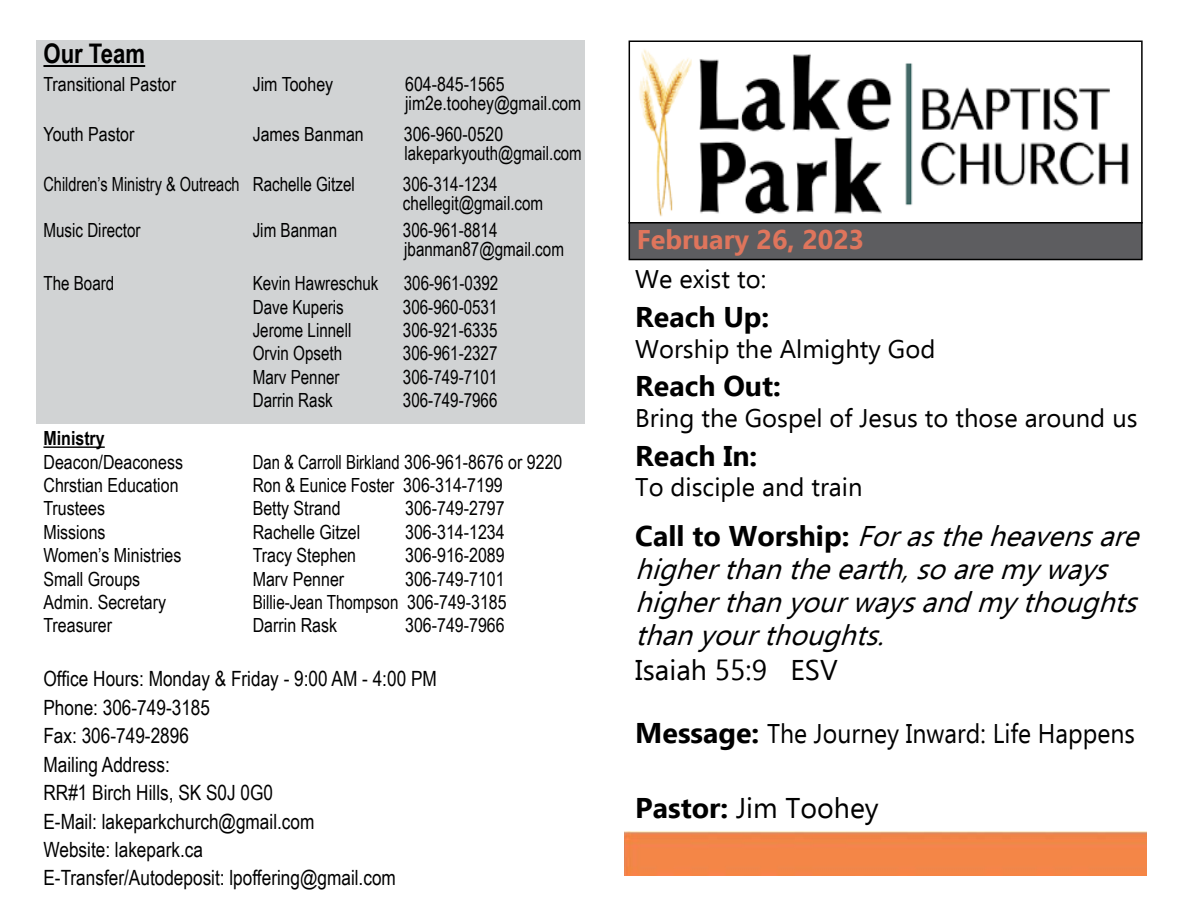
<style>
.page{position:relative;width:1188px;height:918px;background:#fff}
.page>*{position:absolute;margin:0;border:0;box-sizing:border-box;transform-origin:0 0}
.t1{font:italic 28.5px/33px "Ebrima";color:#000}
.t2{font:28.5px "Ebrima";color:#000}
.t3{font:700 28.5px "Ebrima";color:#000}
.t4{font:27px "Ebrima";color:#000;scale:.92 1}
.t5{font:700 27px "Ebrima";color:#df755c}
.t6{font:700 27px "Arial Narrow";color:#000}
.t7{font:25.5px "Ebrima";color:#000}
.t8{font:21px/28.5px "Arial Narrow";color:#000}
.t9{font:19.5px/18.9px "Arial Narrow";color:#000}
.t10{font:19.5px/18.9px "Arial Narrow";color:#000;scale:.95 1}
.t11{font:19.5px "Arial Narrow";color:#000;scale:.91 1}
.t12{font:19.5px "Arial Narrow";color:#000;scale:.93 1}
.t13{font:19.5px "Arial Narrow";color:#000;scale:.96 1}
.t14{font:700 19.5px "Arial Narrow";color:#000}
.s1{font-weight:700;font-style:normal}
.s2{font-weight:700;font-size:28.5px}
.s3{font-weight:700}
</style>
<div class="page">
<div style="left:624px;top:832px;width:523px;height:44px;background:#f48647"></div>
<img style="left:639px;top:49px;width:490px;height:168px">
<div style="left:629px;top:40px;width:514px;height:184px;border:2px solid #000"></div>
<div style="left:629px;top:223px;width:513px;height:37px;background:#5d5d60"></div>
<div style="left:629px;top:222px;width:514px;height:38px;border:2px solid #000"></div>
<div style="left:37px;top:40px;width:548px;height:384px;background:#d1d3d4"></div>
<hr style="left:43px;top:65px;width:102px;height:2px;background:#000">
<hr style="left:43px;top:446px;width:62px;height:2px;background:#000">
<h2 class="t6" style="left:43px;top:33px;width:103px">Our Team</h2>
<p class="t9" style="left:43px;top:74px;width:134px">Transitional Pastor</p>
<p class="t9" style="left:253px;top:74px;width:82px">Jim Toohey</p>
<p class="t9" style="left:405px;top:74px;width:178px">604-845-1565 jim2e.toohey@gmail.com</p>
<p class="t9" style="left:43px;top:124px;width:92px">Youth Pastor</p>
<p class="t9" style="left:253px;top:124px;width:113px">James Banman</p>
<p class="t9" style="left:404px;top:124px;width:180px">306-960-0520 lakeparkyouth@gmail.com</p>
<p class="t11" style="left:43px;top:169px;width:344px">Children’s Ministry &amp; Outreach Rachelle Gitzel</p>
<p class="t10" style="left:403px;top:174px;width:149px">306-314-1234 chellegit@gmail.com</p>
<p class="t10" style="left:43px;top:220px;width:104px">Music Director</p>
<p class="t10" style="left:253px;top:220px;width:90px">Jim Banman</p>
<p class="t10" style="left:403px;top:220px;width:171px">306-961-8814 jbanman87@gmail.com</p>
<p class="t10" style="left:43px;top:273px;width:76px">The Board</p>
<p class="t10" style="left:253px;top:273px;width:134px">Kevin Hawreschuk</p>
<p class="t10" style="left:404px;top:273px;width:101px">306-961-0392</p>
<p class="t10" style="left:253px;top:297px;width:97px">Dave Kuperis</p>
<p class="t10" style="left:403px;top:297px;width:101px">306-960-0531</p>
<p class="t10" style="left:253px;top:320px;width:105px">Jerome Linnell</p>
<p class="t10" style="left:403px;top:320px;width:101px">306-921-6335</p>
<p class="t10" style="left:253px;top:343px;width:96px">Orvin Opseth</p>
<p class="t10" style="left:403px;top:343px;width:101px">306-961-2327</p>
<p class="t10" style="left:253px;top:367px;width:93px">Marv Penner</p>
<p class="t10" style="left:403px;top:367px;width:101px">306-749-7101</p>
<p class="t10" style="left:253px;top:390px;width:86px">Darrin Rask</p>
<p class="t10" style="left:403px;top:390px;width:101px">306-749-7966</p>
<p class="t14" style="left:43px;top:423px;width:63px">Ministry</p>
<p class="t9" style="left:43px;top:451px;width:141px">Deacon/Deaconess</p>
<p class="t12" style="left:253px;top:447px;width:335px">Dan &amp; Carroll Birkland 306-961-8676 or 9220</p>
<p class="t9" style="left:43px;top:475px;width:137px">Chrstian Education</p>
<p class="t13" style="left:253px;top:471px;width:262px">Ron &amp; Eunice Foster 306-314-7199</p>
<p class="t9" style="left:43px;top:498px;width:63px">Trustees</p>
<p class="t9" style="left:253px;top:498px;width:90px">Betty Strand</p>
<p class="t9" style="left:405px;top:498px;width:101px">306-749-2797</p>
<p class="t9" style="left:43px;top:522px;width:64px">Missions</p>
<p class="t9" style="left:253px;top:522px;width:109px">Rachelle Gitzel</p>
<p class="t9" style="left:405px;top:522px;width:101px">306-314-1234</p>
<p class="t9" style="left:43px;top:545px;width:140px">Women’s Ministries</p>
<p class="t9" style="left:253px;top:545px;width:105px">Tracy Stephen</p>
<p class="t9" style="left:405px;top:545px;width:101px">306-916-2089</p>
<p class="t9" style="left:43px;top:568px;width:98px">Small Groups</p>
<p class="t9" style="left:253px;top:568px;width:93px">Marv Penner</p>
<p class="t9" style="left:405px;top:568px;width:101px">306-749-7101</p>
<p class="t9" style="left:43px;top:592px;width:124px">Admin. Secretary</p>
<p class="t10" style="left:253px;top:592px;width:269px">Billie-Jean Thompson 306-749-3185</p>
<p class="t9" style="left:43px;top:615px;width:70px">Treasurer</p>
<p class="t9" style="left:253px;top:615px;width:86px">Darrin Rask</p>
<p class="t9" style="left:405px;top:615px;width:101px">306-749-7966</p>
<p class="t8" style="left:43px;top:664px;width:395px">Office Hours: Monday &amp; Friday - 9:00 AM - 4:00 PM<br>Phone: 306-749-3185<br>Fax: 306-749-2896<br>Mailing Address:<br>RR#1 Birch Hills, SK S0J 0G0<br>E-Mail: lakeparkchurch@gmail.com<br>Website: lakepark.ca<br>E-Transfer/Autodeposit: lpoffering@gmail.com</p>
<h2 class="t5" style="left:637px;top:219px;width:229px">February 26, 2023</h2>
<h3 class="t7" style="left:635px;top:260px;width:132px">We exist to:</h3>
<h1 class="t3" style="left:635px;top:294px;width:136px">Reach Up:</h1>
<h3 class="t7" style="left:635px;top:330px;width:302px">Worship the Almighty God</h3>
<h1 class="t3" style="left:635px;top:364px;width:147px">Reach Out:</h1>
<h3 class="t7" style="left:635px;top:399px;width:504px">Bring the Gospel of Jesus to those around us</h3>
<h1 class="t3" style="left:635px;top:433px;width:124px">Reach In:</h1>
<h3 class="t7" style="left:635px;top:468px;width:229px">To disciple and train</h3>
<h1 class="t1" style="left:635px;top:519px;width:517px"><span class="s1">C a l l t o W o r s h i p :</span> Forastheheavensare higherthantheearth,soaremyways higherthanyourwaysandmythoughts thanyourthoughts.</h1>
<h1 class="t2" style="left:635px;top:648px;width:204px">Isaiah 55:9 ESV</h1>
<h2 class="t4" style="left:635px;top:714px;width:545px"><span class="s2">Message:</span> The Journey Inward: Life Happens</h2>
<h1 class="t2" style="left:635px;top:787px;width:245px"><span class="s3">Pastor:</span> Jim Toohey</h1>
</div>
